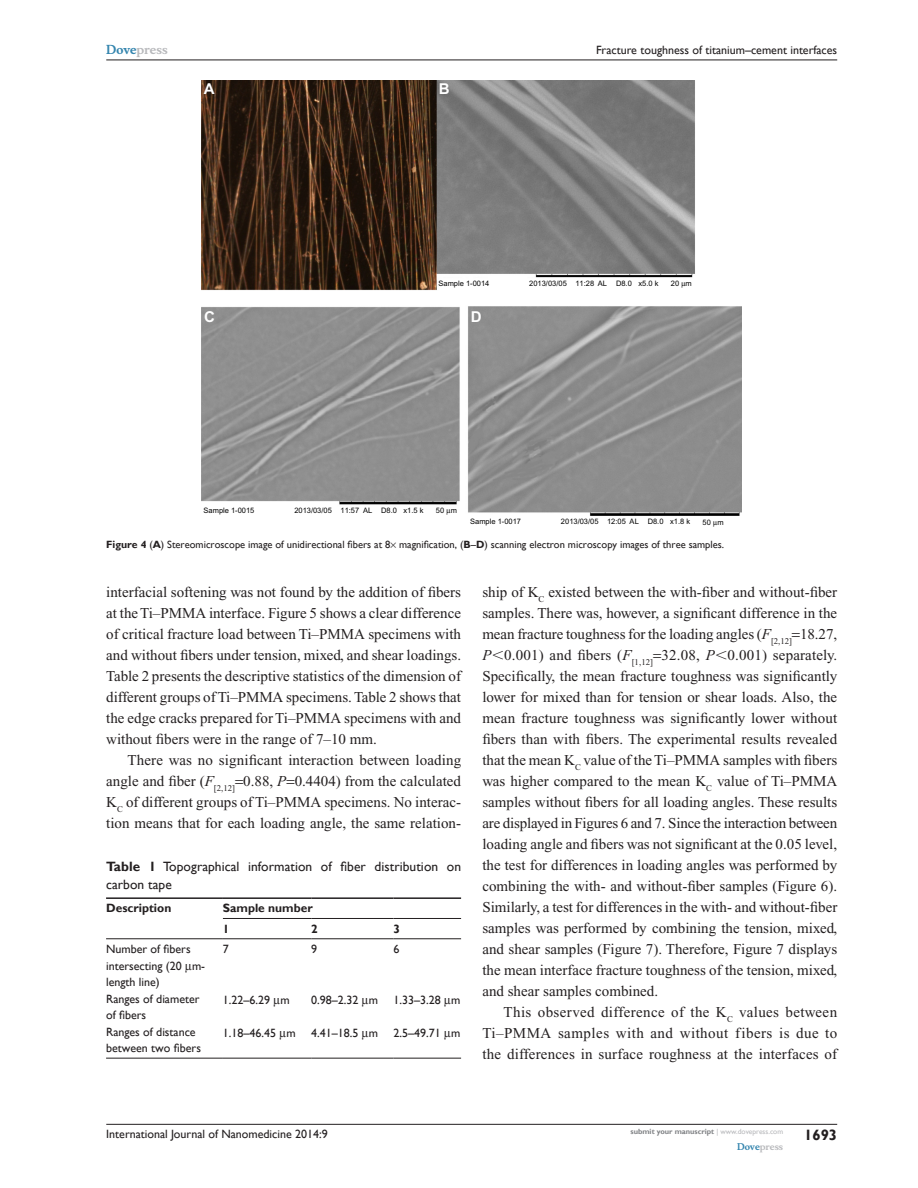
<style>
.page{position:relative;width:918px;height:1188px;background:#fff}
.page>*{position:absolute;margin:0;border:0;box-sizing:border-box;transform-origin:0 0}
.Tx{font:15px/21px "Times New Roman";color:#231f20;text-align:justify}
.TxF{font:15px/21px "Times New Roman";color:#231f20;text-align:justify}
.t1{font:700 15px "Gill Sans";color:#231f20}
.t2{font:700 15px "Arial";color:#fff}
.TN_TT{font:13.5px/18px "Gill Sans";letter-spacing:.005em;color:#231f20}
.TB{font:12px/16.5px "Gill Sans";color:#231f20}
.TCH{font:700 12px "Gill Sans";color:#231f20}
.t3{font:700 12px "Musee";color:#b8b9bc}
.FC{font:10.5px "Gill Sans";color:#231f20}
.t4{font:700 9px "Musee";color:#b8b9bc}
.t5{font:7.5px "Arial";color:#000}
.t6{font:700 7.5px "Gill Sans";color:#808285}
.s1{color:#3485ae}
.s2{font-weight:700}
.s3{font-style:italic}
.s4{font-family:"Mathematical Pi One"}
.s5{font-weight:400;color:#b8b9bc}
</style>
<div class="page">
<hr style="left:106px;top:1124px;width:731px;height:1px;background:#231f20">
<hr style="left:106px;top:60px;width:731px;height:1px;background:#231f20">
<img style="left:202px;top:81px;width:540px;height:435px">
<hr style="left:223px;top:918px;width:88px;height:1px;background:#231f20">
<hr style="left:311px;top:918px;width:83px;height:1px;background:#231f20">
<hr style="left:394px;top:918px;width:67px;height:1px;background:#231f20">
<hr style="left:106px;top:938px;width:117px;height:1px;background:#231f20">
<hr style="left:223px;top:938px;width:88px;height:1px;background:#231f20">
<hr style="left:311px;top:938px;width:83px;height:1px;background:#231f20">
<hr style="left:394px;top:938px;width:67px;height:1px;background:#231f20">
<hr style="left:106px;top:1058px;width:117px;height:1px;background:#231f20">
<hr style="left:223px;top:1058px;width:88px;height:1px;background:#231f20">
<hr style="left:311px;top:1058px;width:83px;height:1px;background:#231f20">
<hr style="left:394px;top:1058px;width:67px;height:1px;background:#231f20">
<hr style="left:106px;top:897px;width:117px;height:2px;background:#231f20">
<hr style="left:223px;top:897px;width:88px;height:2px;background:#231f20">
<hr style="left:311px;top:897px;width:83px;height:2px;background:#231f20">
<hr style="left:394px;top:897px;width:67px;height:2px;background:#231f20">
<svg style="left:682px;top:282px;width:4px;height:5px"></svg>
<svg style="left:447px;top:509px;width:4px;height:5px"></svg>
<p class="t3" style="left:106px;top:43px;width:63px"><span class="s1">Dove</span>press</p>
<p class="t2" style="left:204px;top:80px;width:12px">A</p>
<p class="t2" style="left:204px;top:308px;width:12px">C</p>
<p class="t2" style="left:439px;top:80px;width:12px">B</p>
<p class="TB" style="left:596px;top:42px;width:243px">Fracture toughness of titanium–cement interfaces</p>
<p class="t5" style="left:439px;top:279px;width:52px">Sample 1-0014</p>
<p class="t5" style="left:529px;top:279px;width:131px">2013/03/05 11:28 AL D8.0 x5.0 k</p>
<p class="t5" style="left:671px;top:279px;width:22px">20 m</p>
<p class="t2" style="left:471px;top:308px;width:12px">D</p>
<p class="t5" style="left:204px;top:506px;width:52px">Sample 1-0015</p>
<p class="t5" style="left:294px;top:506px;width:131px">2013/03/05 11:57 AL D8.0 x1.5 k</p>
<p class="t5" style="left:436px;top:506px;width:22px">50 m</p>
<p class="FC" style="left:106px;top:539px;width:619px"><span class="s2">Figure 4</span> (<span class="s2">A</span>) Stereomicroscope image of unidirectional fibers at 8 magnification, (<span class="s2">B</span>–<span class="s2">D</span>) scanning electron microscopy images of three samples.</p>
<p class="t5" style="left:470px;top:518px;width:52px">Sample 1-0017</p>
<p class="t5" style="left:561px;top:518px;width:131px">2013/03/05 12:05 AL D8.0 x1.8 k</p>
<p class="t5" style="left:703px;top:518px;width:22px">50 m</p>
<p class="TxF" style="left:106px;top:581px;width:356px">interfacial softening was not found by the addition of fibers at the Ti–PMMA interface. Figure 5 shows a clear difference of critical fracture load between Ti–PMMA specimens with and without fibers under tension, mixed, and shear loadings.<br>Table 2 presents the descriptive statistics of the dimension of different groups of Ti–PMMA specimens. Table 2 shows that the edge cracks prepared for Ti–PMMA specimens with and without fibers were in the range of 7–10 mm.</p>
<p class="Tx" style="left:106px;top:749px;width:357px;text-indent:21px">There was no significant interaction between loading angle and fiber (<span class="s3">F</span><sub>[2,12]</sub> 0.88, <span class="s3">P</span> 0.4404) from the calculated K<sub>C</sub> of different groups of Ti–PMMA specimens. No interac&shy;tion means that for each loading angle, the same relation-</p>
<p class="TN_TT" style="left:106px;top:858px;width:357px"><span class="s2">Table 1</span> Topographical information of fiber distribution on carbon tape</p>
<p class="TCH" style="left:106px;top:901px;width:67px">Description</p>
<p class="TCH" style="left:223px;top:901px;width:91px">Sample number</p>
<p class="TCH" style="left:223px;top:922px;width:8px">1</p>
<p class="TCH" style="left:311px;top:922px;width:8px">2</p>
<p class="TCH" style="left:394px;top:922px;width:8px">3</p>
<p class="TB" style="left:106px;top:941px;width:101px">Number of fibers intersecting (20 m&shy;length line)</p>
<p class="TB" style="left:223px;top:941px;width:7px">7</p>
<p class="TB" style="left:311px;top:941px;width:7px">9</p>
<p class="TB" style="left:394px;top:941px;width:7px">6</p>
<p class="TB" style="left:106px;top:991px;width:95px">Ranges of diameter of fibers</p>
<p class="TB" style="left:223px;top:992px;width:68px">1.22–6.29 m</p>
<p class="TB" style="left:311px;top:992px;width:68px">0.98–2.32 m</p>
<p class="TB" style="left:394px;top:992px;width:68px">1.33–3.28 m</p>
<p class="TB" style="left:106px;top:1024px;width:96px">Ranges of distance between two fibers</p>
<p class="TB" style="left:223px;top:1025px;width:74px">1.18–46.45 m</p>
<p class="TB" style="left:311px;top:1025px;width:68px">4.41–18.5 m</p>
<p class="TB" style="left:394px;top:1025px;width:68px">2.5–49.71 m</p>
<p class="Tx" style="left:482px;top:581px;width:356px">ship of K<sub>C</sub> existed between the with-fiber and without-fiber samples. There was, however, a significant difference in the mean fracture toughness for the loading angles (<span class="s3">F</span><sub>[2,12]</sub> 18.27, <span class="s3">P</span><span class="s4">,</span>0.001) and fibers (<span class="s3">F</span><sub>[1,12]</sub> 32.08, <span class="s3">P</span><span class="s4">,</span>0.001) separately.<br>Specifically, the mean fracture toughness was significantly lower for mixed than for tension or shear loads. Also, the mean fracture toughness was significantly lower without fibers than with fibers. The experimental results revealed that the mean K<sub>C</sub> value of the Ti–PMMA samples with fibers was higher compared to the mean K<sub>C</sub> value of Ti–PMMA samples without fibers for all loading angles. These results are displayed in Figures 6 and 7. Since the interaction between loading angle and fibers was not significant at the 0.05 level, the test for differences in loading angles was performed by combining the with- and without-fiber samples (Figure 6).<br>Similarly, a test for differences in the with- and without-fiber samples was performed by combining the tension, mixed, and shear samples (Figure 7). Therefore, Figure 7 displays the mean interface fracture toughness of the tension, mixed, and shear samples combined.</p>
<p class="Tx" style="left:482px;top:1001px;width:357px;text-indent:21px">This observed difference of the K<sub>C</sub> values between Ti–PMMA samples with and without fibers is due to the differences in surface roughness at the interfaces of</p>
<p class="TB" style="left:106px;top:1126px;width:223px">International Journal of Nanomedicine 2014:9</p>
<p class="t6" style="left:631px;top:1127px;width:154px">submit your manuscript <span class="s5">| www.dovepress.com</span></p>
<p class="t4" style="left:737px;top:1141px;width:48px"><span class="s1">Dove</span>press</p>
<p class="t1" style="left:804px;top:1126px;width:35px">1693</p>
</div>
